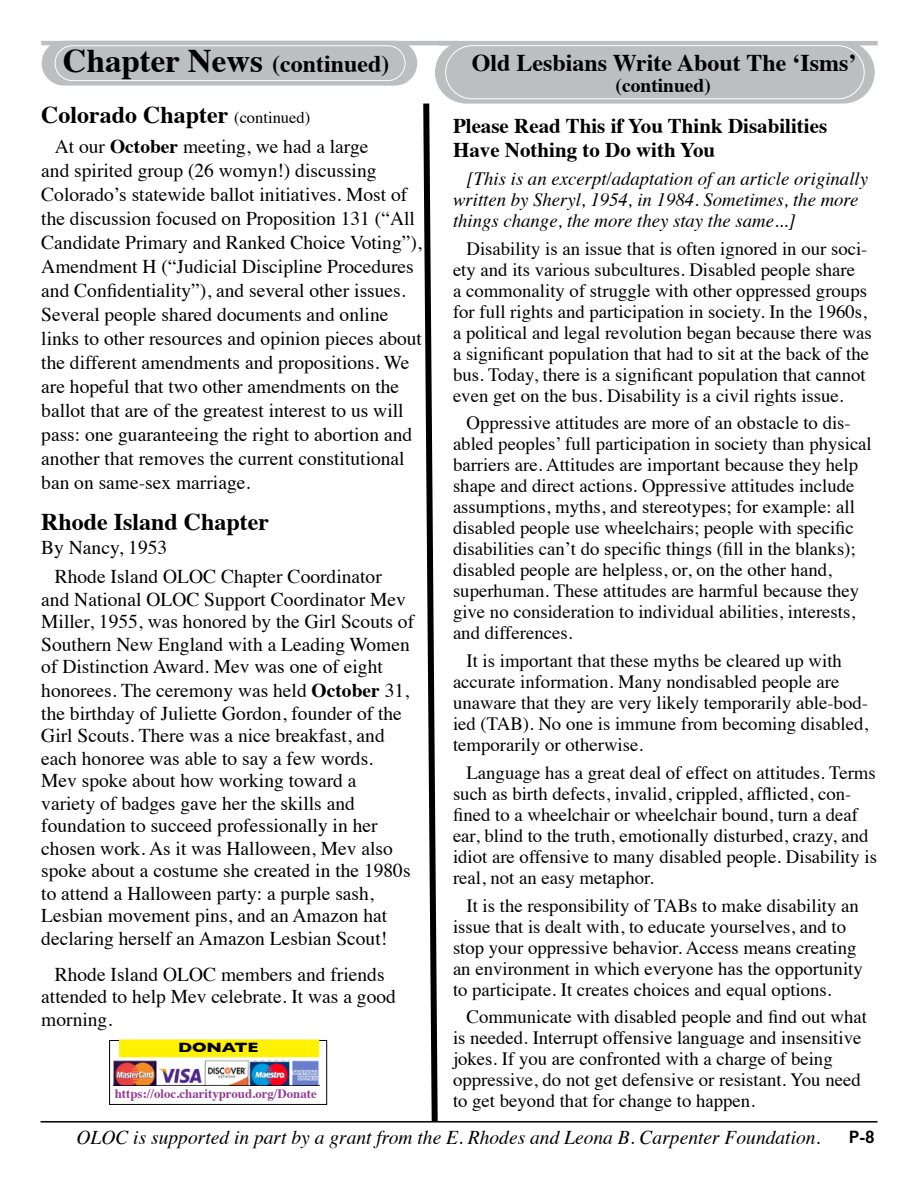
<style>
.page{position:relative;width:918px;height:1188px;background:#fff}
.page>*{position:absolute;margin:0;border:0;box-sizing:border-box;transform-origin:0 0}
.t1{font:700 33px "Times";color:#000}
.t2{font:700 24px "Times";color:#000}
.t3{font:700 21px/24px "Times";color:#000}
.t4{font:19.5px/22.6px "Times";color:#000}
.t5{font:italic 19.5px "Times";color:#000}
.t6{font:700 19.5px "Times";color:#000}
.t7{font:18.75px/21px "Times";color:#000}
.t8{font:italic 18.75px/21px "Times";color:#000}
.t9{font:600 18px "Gill Sans";color:#000}
.t10{font:700 13.8px "Gill Sans";letter-spacing:-.015em;color:#000;scale:1.25 1}
.t11{font:700 12.9px "Times";color:#923c97}
.s1{font-size:24px}
.s2{font-weight:400;font-size:16.5px}
.s3{font-weight:700}
</style>
<div class="page">
<hr style="left:40px;top:1121px;width:838px;height:2px;background:#000">
<hr style="left:41px;top:41px;width:418px;height:4px;background:#bcbec0">
<div style="left:42px;top:41px;width:375px;height:45px;background:#bcbec0;border-radius:22px"></div>
<div style="left:55px;top:45px;width:350px;height:36px;border:1px solid #fff;border-radius:17px"></div>
<div style="left:109px;top:1040px;width:218px;height:65px;border:1px solid #000"></div>
<div style="left:112px;top:1056px;width:211px;height:39px;background:linear-gradient(to right,#fff,#fff)"></div>
<img style="left:114px;top:1060px;width:205px;height:25px">
<div style="left:119px;top:1039px;width:200px;height:18px;background:#fff200;border:2px solid #fff200"></div>
<svg style="left:420px;top:103px;width:21px;height:1020px"></svg>
<hr style="left:438px;top:41px;width:440px;height:4px;background:#bcbec0">
<div style="left:435px;top:41px;width:440px;height:63px;background:#bcbec0;border-radius:31px"></div>
<div style="left:445px;top:45px;width:420px;height:54px;border:1px solid #fff;border-radius:27px"></div>
<p class="t1" style="left:63px;top:30px;width:328px">Chapter News <span class="s1">(continued)</span></p>
<p class="t2" style="left:41px;top:91px;width:270px">Colorado Chapter <span class="s2">(continued)</span></p>
<p class="t4" style="left:41px;top:133px;width:382px;line-height:24px;text-indent:14px">At our <span class="s3">October</span> meeting, we had a large<br>and spirited group (26 womyn!) discussing Colorado’s statewide ballot initiatives. Most of the discussion focused on Proposition 131 (“All Candidate Primary and Ranked Choice Voting”), Amendment H (“Judicial Discipline Procedures and Confidentiality”), and several other issues.<br>Several people shared documents and online links to other resources and opinion pieces about the different amendments and propositions. We are hopeful that two other amendments on the ballot that are of the greatest interest to us will pass: one guaranteeing the right to abortion and another that removes the current constitutional ban on same-sex marriage.</p>
<p class="t2" style="left:41px;top:499px;width:230px">Rhode Island Chapter</p>
<p class="t4" style="left:41px;top:534px;width:128px">By Nancy, 1953</p>
<p class="t4" style="left:41px;top:564px;width:374px;text-indent:14px">Rhode Island OLOC Chapter Coordinator and National OLOC Support Coordinator Mev Miller, 1955, was honored by the Girl Scouts of Southern New England with a Leading Women of Distinction Award. Mev was one of eight honorees. The ceremony was held <span class="s3">October</span> 31, the birthday of Juliette Gordon, founder of the Girl Scouts. There was a nice breakfast, and each honoree was able to say a few words.<br>Mev spoke about how working toward a variety of badges gave her the skills and foundation to succeed professionally in her chosen work. As it was Halloween, Mev also spoke about a costume she created in the 1980s to attend a Halloween party: a purple sash, Lesbian movement pins, and an Amazon hat declaring herself an Amazon Lesbian Scout!</p>
<p class="t4" style="left:41px;top:961px;width:356px;text-indent:14px">Rhode Island OLOC members and friends attended to help Mev celebrate. It was a good morning.</p>
<p class="t10" style="left:178px;top:1040px;width:66px">DONATE</p>
<p class="t11" style="left:115px;top:1081px;width:204px">https://oloc.charityproud.org/Donate</p>
<p class="t2" style="left:472px;top:39px;width:386px">Old Lesbians Write About The ‘Isms’</p>
<p class="t6" style="left:616px;top:66px;width:97px">(continued)</p>
<p class="t3" style="left:453px;top:112px;width:376px">Please Read This if You Think Disabilities<br>Have Nothing to Do with You</p>
<p class="t8" style="left:453px;top:167px;width:417px;text-indent:14px">[This is an excerpt/adaptation of an article originally written by Sheryl, 1954, in 1984. Sometimes, the more things change, the more they stay the same...]</p>
<p class="t7" style="left:453px;top:236px;width:420px;text-indent:14px">Disability is an issue that is often ignored in our soci&shy;ety and its various subcultures. Disabled people share<br>a commonality of struggle with other oppressed groups for full rights and participation in society. In the 1960s, a political and legal revolution began because there was a significant population that had to sit at the back of the bus. Today, there is a significant population that cannot even get on the bus. Disability is a civil rights issue.</p>
<p class="t7" style="left:453px;top:411px;width:420px;text-indent:14px">Oppressive attitudes are more of an obstacle to dis&shy;abled peoples’ full participation in society than physical barriers are. Attitudes are important because they help shape and direct actions. Oppressive attitudes include assumptions, myths, and stereotypes; for example: all disabled people use wheelchairs; people with specific disabilities can’t do specific things (fill in the blanks); disabled people are helpless, or, on the other hand, superhuman. These attitudes are harmful because they give no consideration to individual abilities, interests, and differences.</p>
<p class="t7" style="left:453px;top:649px;width:417px;text-indent:14px">It is important that these myths be cleared up with accurate information. Many nondisabled people are unaware that they are very likely temporarily able-bod&shy;ied (TAB). No one is immune from becoming disabled, temporarily or otherwise.</p>
<p class="t7" style="left:453px;top:761px;width:426px;text-indent:14px">Language has a great deal of effect on attitudes. Terms such as birth defects, invalid, crippled, afflicted, con&shy;fined to a wheelchair or wheelchair bound, turn a deaf ear, blind to the truth, emotionally disturbed, crazy, and idiot are offensive to many disabled people. Disability is real, not an easy metaphor.</p>
<p class="t7" style="left:453px;top:893px;width:411px;text-indent:14px">It is the responsibility of TABs to make disability an issue that is dealt with, to educate yourselves, and to stop your oppressive behavior. Access means creating an environment in which everyone has the opportunity to participate. It creates choices and equal options.</p>
<p class="t7" style="left:453px;top:1005px;width:416px;text-indent:14px">Communicate with disabled people and find out what is needed. Interrupt offensive language and insensitive jokes. If you are confronted with a charge of being oppressive, do not get defensive or resistant. You need to get beyond that for change to happen.</p>
<p class="t5" style="left:76px;top:1121px;width:746px">OLOC is supported in part by a grant from the E. Rhodes and Leona B. Carpenter Foundation.</p>
<p class="t9" style="left:849px;top:1126px;width:27px">P-8</p>
</div>
